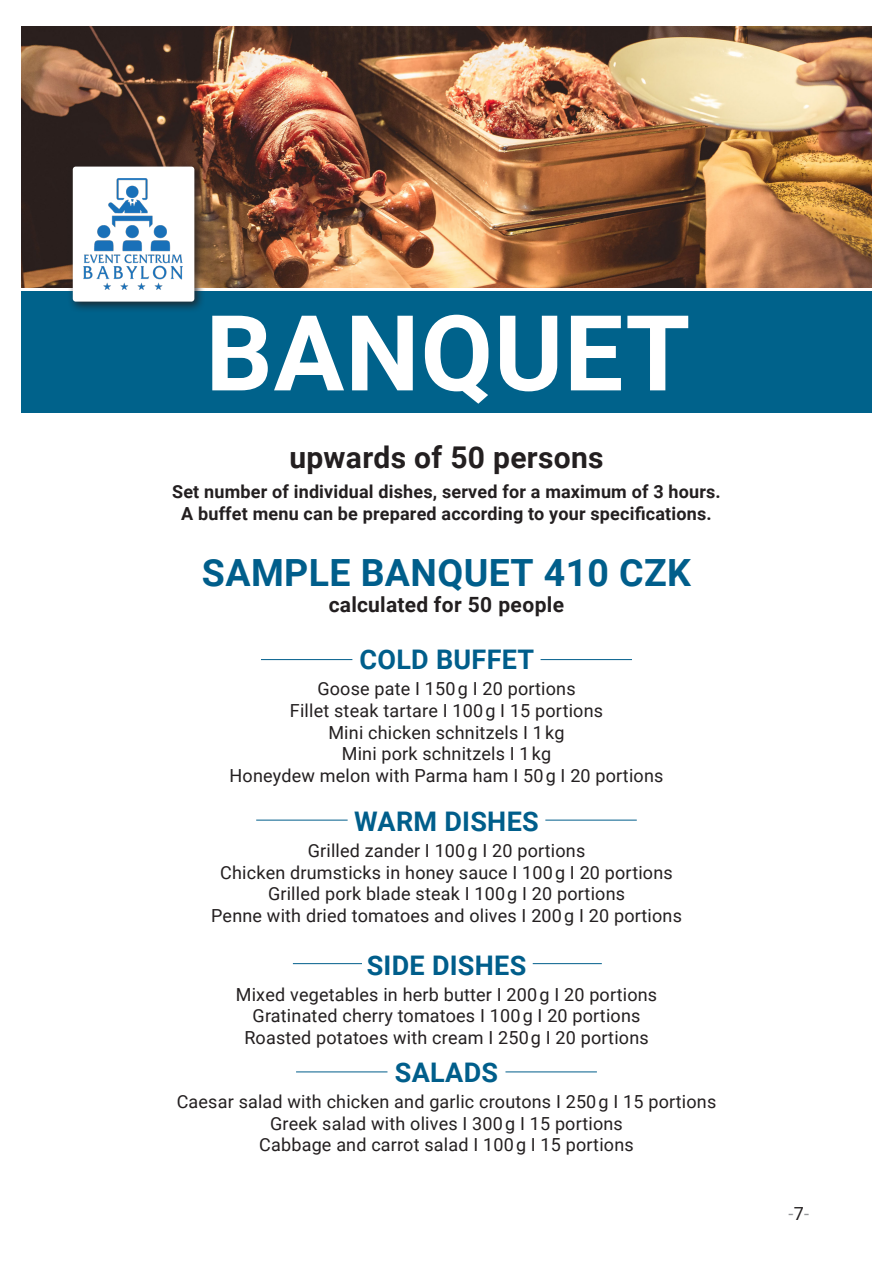
<style>
.page{position:relative;width:893px;height:1263px;background:#fff}
.page>*{position:absolute;margin:0;border:0;box-sizing:border-box;transform-origin:0 0}
.heading_1{font:700 105px "Roboto";letter-spacing:.01em;color:#fff}
.t1{font:700 37.5px "Roboto";letter-spacing:.01em;color:#005e8b}
.t2{font:700 30px "Roboto";letter-spacing:.01em;color:#231f20}
.t3{font:700 27px "Roboto";letter-spacing:.01em;color:#005e8b}
.t4{font:700 21px "Roboto";letter-spacing:.01em;color:#231f20}
.t5{font:18px "Roboto";letter-spacing:.01em;color:#231f20}
.t6{font:700 18px/21.6px "Roboto";letter-spacing:.01em;color:#231f20;text-align:center}
.t7{font:18px "Roboto";color:#939598}
.s1{color:#231f20}
</style>
<div class="page">
<div style="left:21px;top:291px;width:851px;height:121px;background:#00628b"></div>
<img style="left:21px;top:26px;width:851px;height:262px">
<hr style="left:296px;top:1071px;width:91px;height:1px;background:#005e8b">
<hr style="left:505px;top:1071px;width:92px;height:1px;background:#005e8b">
<div style="left:68px;top:161px;width:138px;height:152px;background:#231f20;opacity:.83"></div>
<div style="left:73px;top:167px;width:121px;height:135px;background:#fff;border-radius:3px"></div>
<hr style="left:533px;top:963px;width:69px;height:1px;background:#005e8b">
<hr style="left:293px;top:963px;width:69px;height:1px;background:#005e8b">
<hr style="left:256px;top:820px;width:92px;height:1px;background:#005e8b">
<hr style="left:545px;top:820px;width:92px;height:1px;background:#005e8b">
<hr style="left:261px;top:659px;width:91px;height:1px;background:#005e8b">
<hr style="left:541px;top:659px;width:91px;height:1px;background:#005e8b">
<img style="left:84px;top:179px;width:99px;height:111px">
<p class="heading_1" style="left:206px;top:279px;width:486px">BANQUET</p>
<p class="t2" style="left:289px;top:436px;width:316px">upwards of 50 persons</p>
<p class="t6" style="left:172px;top:480px;width:550px">Set number of individual dishes, served for a maximum of 3 hours.<br>A buffet menu can be prepared according to your specifications.</p>
<p class="t1" style="left:202px;top:547px;width:491px">SAMPLE BANQUET 410 CZK</p>
<p class="t4" style="left:329px;top:589px;width:237px">calculated for 50 people</p>
<p class="t3" style="left:360px;top:641px;width:176px">COLD BUFFET</p>
<p class="t5" style="left:317px;top:676px;width:260px">Goose pate I 150 g I 20 portions</p>
<p class="t5" style="left:290px;top:698px;width:315px">Fillet steak tartare I 100 g I 15 portions</p>
<p class="t5" style="left:328px;top:719px;width:238px">Mini chicken schnitzels I 1 kg</p>
<p class="t5" style="left:342px;top:741px;width:211px">Mini pork schnitzels I 1 kg</p>
<p class="t5" style="left:230px;top:763px;width:435px">Honeydew melon with Parma ham I 50 g I 20 portions</p>
<p class="t3" style="left:354px;top:803px;width:186px">WARM DISHES</p>
<p class="t5" style="left:308px;top:838px;width:279px">Grilled zander I 100 g I 20 portions</p>
<p class="t5" style="left:220px;top:859px;width:454px">Chicken drumsticks in honey sauce I 100 g I 20 portions</p>
<p class="t5" style="left:268px;top:881px;width:359px">Grilled pork blade steak I 100 g I 20 portions</p>
<p class="t5" style="left:211px;top:903px;width:472px">Penne with dried tomatoes and olives I 200 g I 20 portions</p>
<p class="t3" style="left:367px;top:946px;width:161px">SIDE DISHES</p>
<p class="t5" style="left:236px;top:982px;width:423px">Mixed vegetables in herb butter I 200 g I 20 portions</p>
<p class="t5" style="left:253px;top:1003px;width:389px">Gratinated cherry tomatoes I 100 g I 20 portions</p>
<p class="t5" style="left:244px;top:1025px;width:406px">Roasted potatoes with cream I 250 g I 20 portions</p>
<p class="t3" style="left:395px;top:1054px;width:105px">SALADS</p>
<p class="t5" style="left:177px;top:1089px;width:541px">Caesar salad with chicken and garlic croutons I 250 g I 15 portions</p>
<p class="t5" style="left:270px;top:1111px;width:354px">Greek salad with olives I 300 g I 15 portions</p>
<p class="t5" style="left:259px;top:1132px;width:376px">Cabbage and carrot salad I 100 g I 15 portions</p>
<p class="t7" style="left:789px;top:1201px;width:22px">-<span class="s1">7</span>-</p>
</div>
